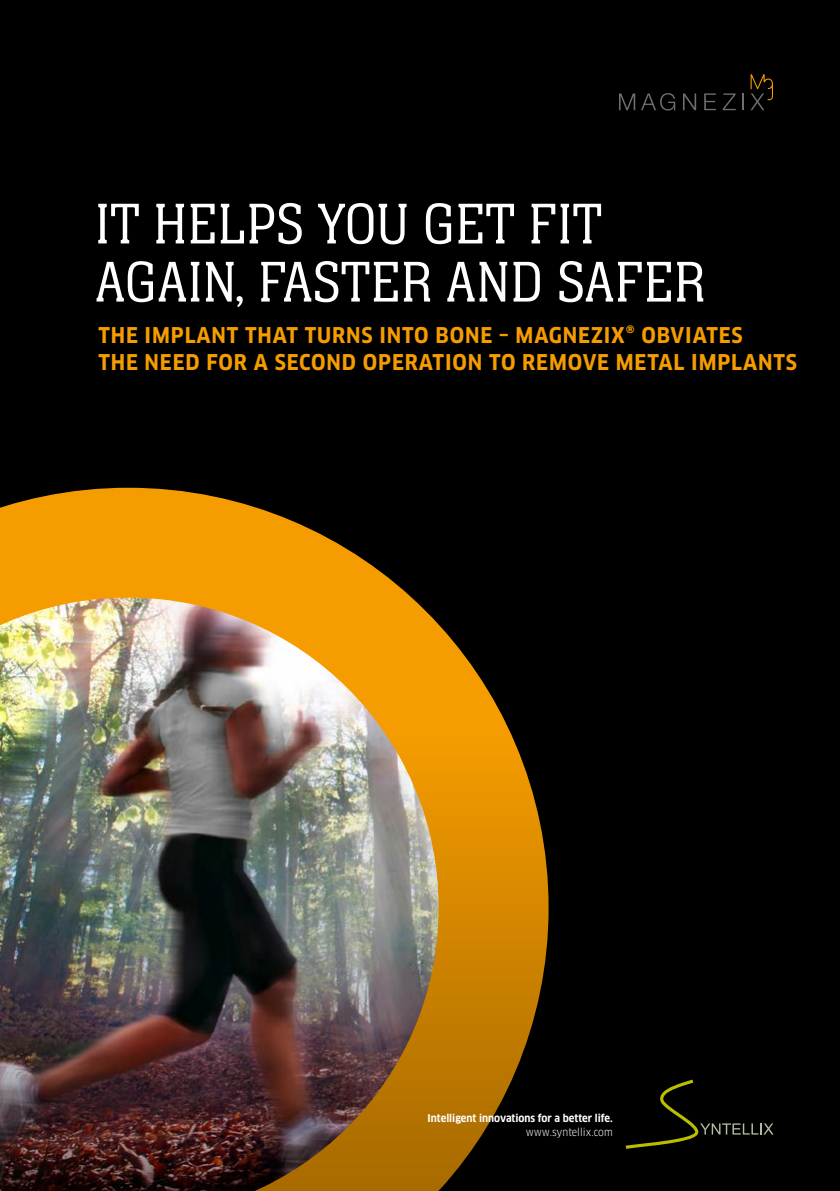
<style>
.page{position:relative;width:840px;height:1191px;background:#fff}
.page>*{position:absolute;margin:0;border:0;box-sizing:border-box;transform-origin:0 0}
.t1{font:300 59.4px/58px "Neue Aachen Pro";color:#fff}
.t2{font:700 21.2px/27px "Clan Pro Narr";letter-spacing:.04em;color:#f59c00}
.t3{font:700 10.4px "Clan Pro Narr";color:#fff}
.t4{font:10.4px "Clan Pro Narr";color:#fff}
</style>
<div class="page">
<div style="left:0;top:0;width:839px;height:1191px;background:#000"></div>
<img style="left:0;top:488px;width:548px;height:703px">
<svg style="left:625px;top:1079px;width:148px;height:69px"></svg>
<svg style="left:619px;top:93px;width:55px;height:17px"></svg>
<svg style="left:683px;top:93px;width:12px;height:17px"></svg>
<svg style="left:704px;top:93px;width:11px;height:17px"></svg>
<svg style="left:722px;top:93px;width:13px;height:17px"></svg>
<svg style="left:742px;top:93px;width:1px;height:17px"></svg>
<svg style="left:750px;top:74px;width:22px;height:36px"></svg>
<h1 class="t1" style="left:95px;top:195px;width:612px">IT HELPS YOU GET FIT<br>AGAIN, FASTER AND SAFER</h1>
<p class="t2" style="left:98px;top:321px;width:699px">THE IMPLANT THAT TURNS INTO BONE – MAGNEZIX® OBVIATES<br>THE NEED FOR A SECOND OPERATION TO REMOVE METAL IMPLANTS</p>
<p class="t3" style="left:427px;top:1112px;width:186px">Intelligent innovations for a better life.</p>
<p class="t4" style="left:525px;top:1125px;width:88px">www.syntellix.com</p>
</div>
